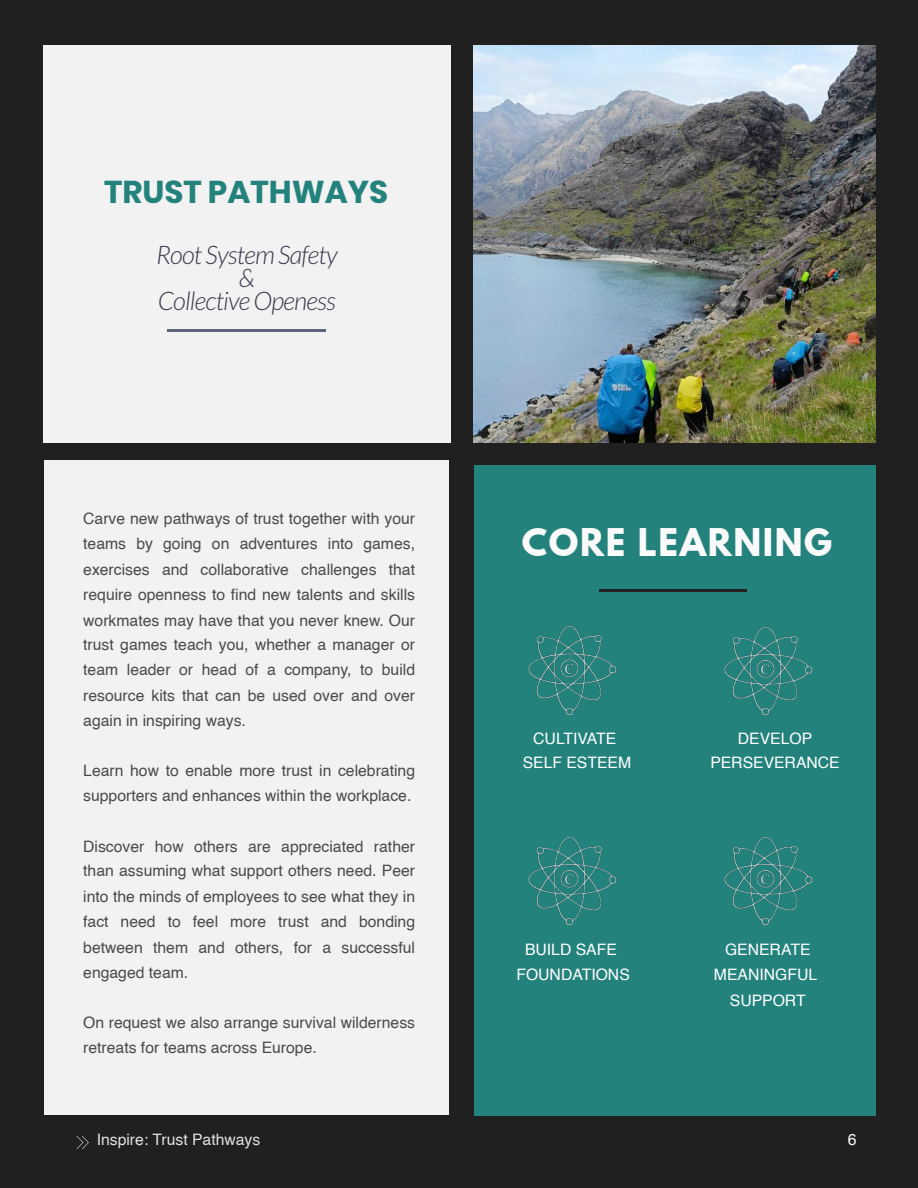
<style>
.page{position:relative;width:918px;height:1188px;background:#202020}
.page>*{position:absolute;margin:0;border:0;box-sizing:border-box;transform-origin:0 0}
.t1{font:700 33.75px "League Spartan";letter-spacing:.045em;color:#fafafa}
.t2{font:700 31.5px "Poppins";color:#24827d}
.t3{font:italic 300 25.5px/23.1px "Lato";letter-spacing:-.03em;color:#3c364c;text-align:center}
.t4{font:15.75px/25.2px "Helvetica";color:#494a4a;text-align:justify}
.t5{font:15.75px/24.8px "Helvetica";color:#fff;text-align:center}
.t6{font:15.75px "Helvetica";color:#dfe0e5}
</style>
<div class="page">
<div style="left:44px;top:460px;width:405px;height:655px;background:#f2f2f2"></div>
<div style="left:44px;top:45px;width:407px;height:397px;background:#f2f2f2"></div>
<div style="left:474px;top:465px;width:401px;height:650px;background:#24827d"></div>
<hr style="left:168px;top:330px;width:83px;height:2px;background:#5d647b">
<hr style="left:251px;top:330px;width:74px;height:2px;background:#5d647b">
<hr style="left:599px;top:590px;width:83px;height:2px;background:#202020">
<hr style="left:682px;top:590px;width:65px;height:2px;background:#202020">
<svg style="left:76px;top:1136px;width:13px;height:13px"></svg>
<img style="left:528px;top:625px;width:89px;height:91px">
<img style="left:724px;top:626px;width:89px;height:90px">
<img style="left:528px;top:836px;width:89px;height:90px">
<img style="left:724px;top:836px;width:89px;height:90px">
<img style="left:474px;top:45px;width:401px;height:397px">
<h2 class="t2" style="left:104px;top:169px;width:285px">TRUST PATHWAYS</h2>
<h3 class="t3" style="left:156px;top:242px;width:183px">Root System Safety &amp;<br>Collective Openess</h3>
<p class="t4" style="left:83px;top:507px;width:333px">Carve new pathways of trust together with your teams by going on adventures into games, exercises and collaborative challenges that require openness to fi nd new talents and skills workmates may have that you never knew. Our trust games teach you, whether a manager or team leader or head of a company, to build resource kits that can be used over and over again in inspiring ways.</p>
<p class="t4" style="left:83px;top:760px;width:333px;line-height:24.8px">Learn how to enable more trust in celebrating supporters and enhances within the workplace.</p>
<p class="t4" style="left:83px;top:835px;width:333px">Discover how others are appreciated rather than assuming what support others need. Peer into the minds of employees to see what they in fact need to feel more trust and bonding between them and others, for a successful engaged team.</p>
<p class="t4" style="left:83px;top:1012px;width:333px;line-height:24.8px">On request we also arrange survival wilderness retreats for teams across Europe.</p>
<h1 class="t1" style="left:522px;top:516px;width:312px">CORE LEARNING</h1>
<p class="t5" style="left:523px;top:727px;width:110px">CULTIVATE<br>SELF ESTEEM</p>
<p class="t5" style="left:710px;top:727px;width:131px">DEVELOP<br>PERSEVERANCE</p>
<p class="t5" style="left:516px;top:938px;width:115px">BUILD SAFE<br>FOUNDATIONS</p>
<p class="t5" style="left:714px;top:938px;width:105px;line-height:25.3px">GENERATE<br>MEANINGFUL<br>SUPPORT</p>
<p class="t6" style="left:97px;top:1133px;width:165px">Inspire: Trust Pathways</p>
<p class="t5" style="left:848px;top:1129px;width:10px">6</p>
</div>
